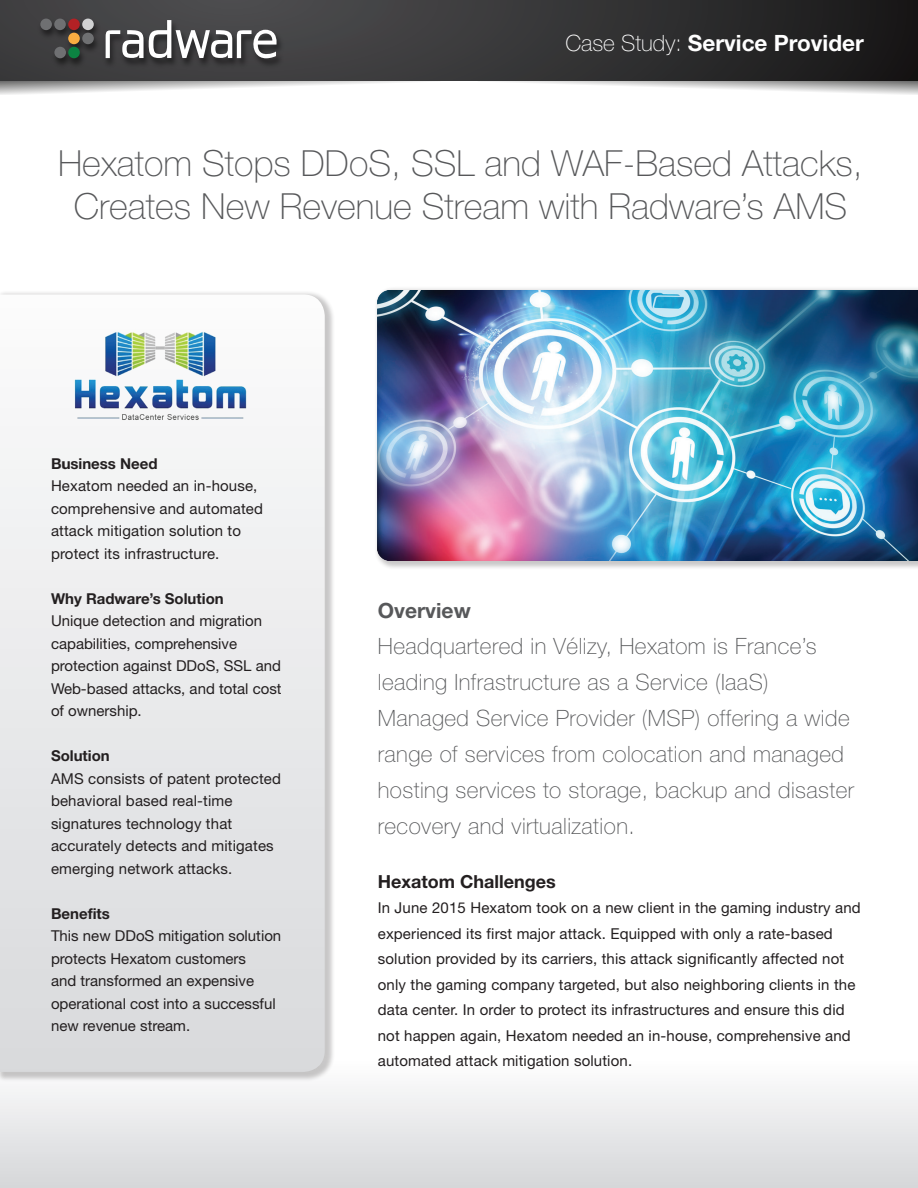
<style>
.page{position:relative;width:918px;height:1188px;background:#fff}
.page>*{position:absolute;margin:0;border:0;box-sizing:border-box;transform-origin:0 0}
.t1{font:100 36px/43.2px "Helvetica Neue East A";color:#57585a;text-align:center}
.t2{font:100 22.5px/36px "Helvetica Neue East A";letter-spacing:.02em;color:#57585a}
.t3{font:700 22.5px "Helvetica Neue East A";color:#fff}
.t4{font:700 21px "Helvetica Neue East A";color:#57585a}
.t5{font:700 18px "Helvetica Neue East A";color:#231f20}
.t6{font:15px/22.5px "Helvetica Neue East A";letter-spacing:.01em;color:#231f20}
.t7{font:700 15px "Helvetica Neue East A";color:#231f20}
.s1{font-weight:100}
</style>
<div class="page">
<div style="left:1px;top:1018px;width:916px;height:169px;background:linear-gradient(to bottom,#fff,#d7d8db)"></div>
<svg style="left:0;top:81px;width:429px;height:14px"></svg>
<svg style="left:490px;top:81px;width:428px;height:14px"></svg>
<svg style="left:0;top:0;width:918px;height:81px;background:#333334"></svg>
<img style="left:36px;top:16px;width:250px;height:54px">
<div style="left:82px;top:19px;width:12px;height:11px;background:#d1d2d3;border-radius:50%"></div>
<div style="left:40px;top:19px;width:12px;height:11px;background:#6f7072;border-radius:50%"></div>
<div style="left:54px;top:19px;width:12px;height:11px;background:#6f7072;border-radius:50%"></div>
<div style="left:82px;top:33px;width:12px;height:11px;background:#6f7072;border-radius:50%"></div>
<div style="left:68px;top:19px;width:12px;height:11px;background:#b22125;border-radius:50%"></div>
<div style="left:68px;top:33px;width:12px;height:11px;background:#faad41;border-radius:50%"></div>
<div style="left:54px;top:47px;width:12px;height:11px;background:#6f7072;border-radius:50%"></div>
<div style="left:68px;top:47px;width:12px;height:11px;background:#0c8342;border-radius:50%"></div>
<svg style="left:106px;top:20px;width:173px;height:38px"></svg>
<div style="left:0;top:290px;width:335px;height:792px;background:#231f20;opacity:.25"></div>
<svg style="left:0;top:294px;width:325px;height:778px"></svg>
<div style="left:374px;top:286px;width:544px;height:285px;background:#231f20;opacity:.25"></div>
<img style="left:378px;top:291px;width:540px;height:270px">
<img style="left:64px;top:290px;width:197px;height:183px">
<h2 class="t3" style="left:565px;top:29px;width:300px"><span class="s1">Case Study:</span> Service Provider</h2>
<h1 class="t1" style="left:58px;top:143px;width:806px">Hexatom Stops DDoS, SSL and WAF-Based Attacks,<br>Creates New Revenue Stream with Radware’s AMS</h1>
<p class="t7" style="left:51px;top:454px;width:108px">Business Need</p>
<p class="t6" style="left:51px;top:475px;width:214px">Hexatom needed an in-house, comprehensive and automated attack mitigation solution to protect its infrastructure.</p>
<p class="t7" style="left:51px;top:589px;width:174px">Why Radware’s Solution</p>
<p class="t6" style="left:51px;top:610px;width:232px">Unique detection and migration capabilities, comprehensive protection against DDoS, SSL and<br>Web-based attacks, and total cost of ownership.</p>
<p class="t7" style="left:51px;top:746px;width:60px">Solution</p>
<p class="t6" style="left:51px;top:767px;width:231px">AMS consists of patent protected behavioral based real-time signatures technology that accurately detects and mitigates emerging network attacks.</p>
<p class="t7" style="left:51px;top:904px;width:60px">Benefits</p>
<p class="t6" style="left:51px;top:925px;width:232px">This new DDoS mitigation solution protects Hexatom customers<br>and transformed an expensive operational cost into a successful new revenue stream.</p>
<h3 class="t4" style="left:378px;top:597px;width:94px">Overview</h3>
<p class="t2" style="left:378px;top:629px;width:478px">Headquartered in Vélizy, Hexatom is France’s leading Infrastructure as a Service (IaaS)<br>Managed Service Provider (MSP) offering a wide range of services from colocation and managed hosting services to storage, backup and disaster recovery and virtualization.</p>
<p class="t5" style="left:378px;top:870px;width:179px">Hexatom Challenges</p>
<p class="t6" style="left:378px;top:896px;width:484px;line-height:25.5px">In June 2015 Hexatom took on a new client in the gaming industry and experienced its first major attack. Equipped with only a rate-based solution provided by its carriers, this attack significantly affected not only the gaming company targeted, but also neighboring clients in the data center. In order to protect its infrastructures and ensure this did not happen again, Hexatom needed an in-house, comprehensive and automated attack mitigation solution.</p>
</div>
